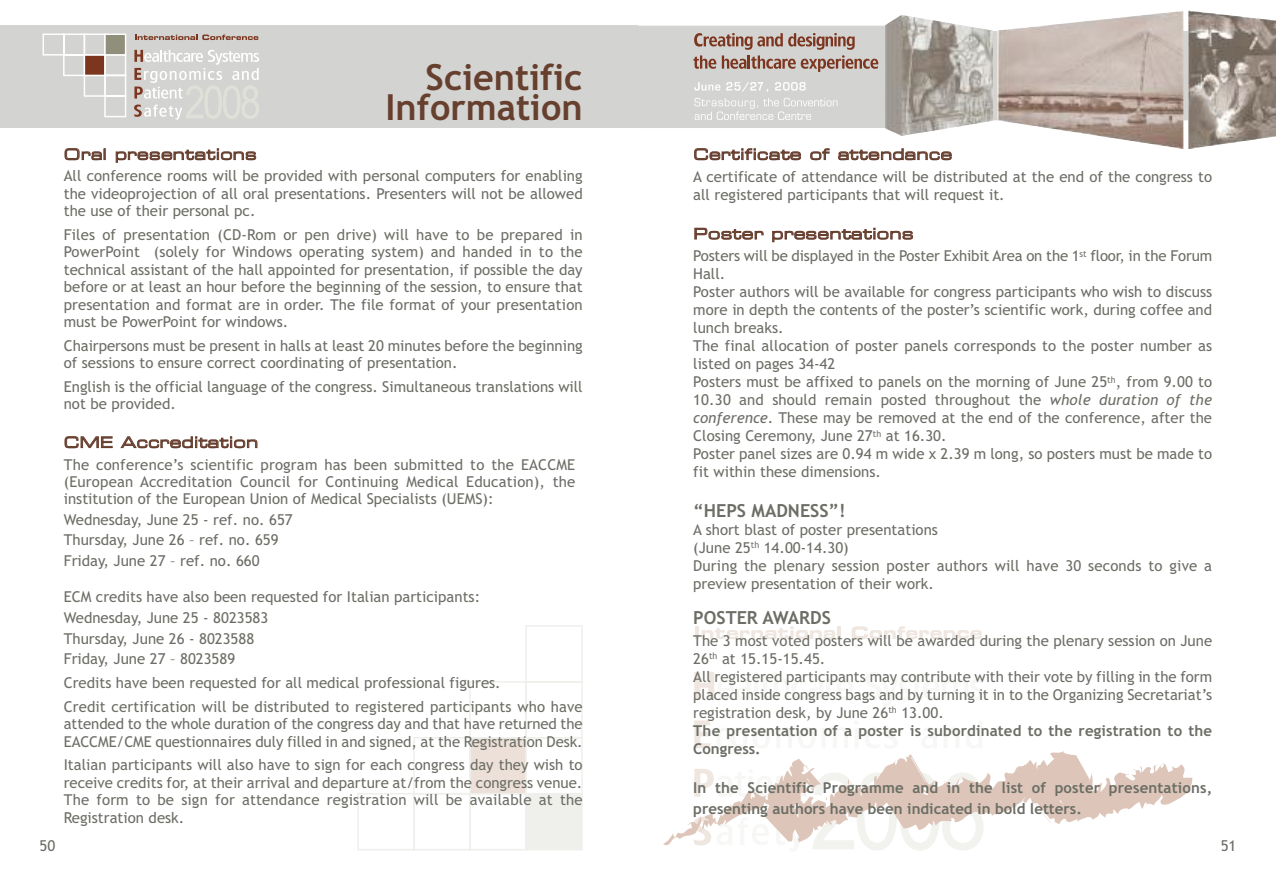
<style>
.page{position:relative;width:1276px;height:893px;background:#fff}
.page>*{position:absolute;margin:0;border:0;box-sizing:border-box;transform-origin:0 0}
.t1{font:700 36px/30px "Trebuchet MS";color:#673f2f;text-align:right}
.t2{font:18px "Trebuchet MS Bold OTF";color:#6c6e66}
.t3{font:15px/18px "Trebuchet MS";color:#6c6e66}
.t4{font:15px/18px "Trebuchet MS Bold OTF";letter-spacing:.01em;color:#6c6e66}
.t5{font:15px "Eurostile Extended Two";letter-spacing:.035em;color:#673f2f}
.s1{font-style:italic}
</style>
<div class="page">
<hr style="left:695px;top:626px;width:4px;height:13px;background:#efe6e0">
<svg style="left:701px;top:626px;width:134px;height:13px"></svg>
<hr style="left:837px;top:626px;width:4px;height:13px;background:#efe6e0">
<svg style="left:851px;top:626px;width:130px;height:13px"></svg>
<svg style="left:694px;top:720px;width:17px;height:28px"></svg>
<svg style="left:694px;top:672px;width:20px;height:28px"></svg>
<hr style="left:754px;top:672px;width:4px;height:28px;background:#f7f7f5">
<svg style="left:791px;top:751px;width:401px;height:71px"></svg>
<svg style="left:1011px;top:763px;width:63px;height:61px"></svg>
<svg style="left:663px;top:765px;width:320px;height:85px"></svg>
<svg style="left:638px;top:26px;width:549px;height:102px;background:#c7bfb9"></svg>
<svg style="left:693px;top:33px;width:185px;height:39px;background:#bba89f"></svg>
<svg style="left:694px;top:98px;width:143px;height:22px;background:#dadbd8"></svg>
<svg style="left:694px;top:82px;width:26px;height:9px"></svg>
<svg style="left:775px;top:82px;width:30px;height:9px"></svg>
<svg style="left:726px;top:82px;width:42px;height:10px"></svg>
<svg style="left:357px;top:625px;width:226px;height:225px"></svg>
<div style="left:0;top:26px;width:638px;height:102px;background:#d3d4d1"></div>
<svg style="left:43px;top:34px;width:84px;height:84px"></svg>
<div style="left:105px;top:34px;width:21px;height:21px;background:#908f7b"></div>
<div style="left:104px;top:34px;width:22px;height:22px;border:1px solid #fff"></div>
<svg style="left:135px;top:35px;width:123px;height:5px"></svg>
<svg style="left:134px;top:50px;width:125px;height:70px"></svg>
<img style="left:885px;top:15px;width:107px;height:107px">
<img style="left:1188px;top:11px;width:88px;height:134px">
<img style="left:997px;top:12px;width:176px;height:22px">
<h1 class="t1" style="left:385px;top:63px;width:199px">Scientific<br>Information</h1>
<p class="t3" style="left:40px;top:837px;width:17px">50</p>
<p class="t5" style="left:64px;top:149px;width:194px">Oral presentations</p>
<p class="t3" style="left:64px;top:167px;width:520px;line-height:17.4px;text-align:justify">All conference rooms will be provided with personal computers for enabling the videoprojection of all oral presentations. Presenters will not be allowed the use of their personal pc.</p>
<p class="t3" style="left:64px;top:226px;width:520px;line-height:17.4px;text-align:justify">Files of presentation (CD-Rom or pen drive) will have to be prepared in PowerPoint (solely for Windows operating system) and handed in to the technical assistant of the hall appointed for presentation, if possible the day before or at least an hour before the beginning of the session, to ensure that presentation and format are in order. The file format of your presentation must be PowerPoint for windows.</p>
<p class="t3" style="left:64px;top:337px;width:520px;line-height:17.4px">Chairpersons must be present in halls at least 20 minutes before the beginning of sessions to ensure correct coordinating of presentation.</p>
<p class="t3" style="left:64px;top:378px;width:520px;line-height:17.4px">English is the official language of the congress. Simultaneous translations will not be provided.</p>
<p class="t5" style="left:64px;top:437px;width:196px">CME Accreditation</p>
<p class="t3" style="left:64px;top:456px;width:513px;line-height:17.4px;text-align:justify">The conference’s scientific program has been submitted to the EACCME (European Accreditation Council for Continuing Medical Education), the institution of the European Union of Medical Specialists (UEMS):</p>
<p class="t3" style="left:64px;top:509px;width:230px;line-height:20.4px">Wednesday, June 25 - ref. no. 657<br>Thursday, June 26 – ref. no. 659<br>Friday, June 27 – ref. no. 660</p>
<p class="t3" style="left:64px;top:585px;width:418px;line-height:21.9px">ECM credits have also been requested for Italian participants:<br>Wednesday, June 25 - 8023583</p>
<p class="t3" style="left:64px;top:628px;width:192px;line-height:20.4px">Thursday, June 26 - 8023588<br>Friday, June 27 – 8023589</p>
<p class="t3" style="left:64px;top:671px;width:520px;line-height:23.9px">Credits have been requested for all medical professional figures.<br>Credit certification will be distributed to registered participants who have</p>
<p class="t3" style="left:64px;top:715px;width:520px;line-height:17.4px">attended to the whole duration of the congress day and that have returned the<br>EACCME/CME questionnaires duly filled in and signed, at the Registration Desk.</p>
<p class="t3" style="left:64px;top:756px;width:520px;line-height:17.4px;text-align:justify">Italian participants will also have to sign for each congress day they wish to receive credits for, at their arrival and departure at/from the congress venue.<br>The form to be sign for attendance registration will be available at the Registration desk.</p>
<p class="t5" style="left:693px;top:149px;width:260px">Certificate of attendance</p>
<p class="t3" style="left:693px;top:168px;width:520px">A certificate of attendance will be distributed at the end of the congress to all registered participants that will request it.</p>
<p class="t5" style="left:693px;top:228px;width:221px">Poster presentations</p>
<p class="t3" style="left:693px;top:247px;width:520px">Posters will be displayed in the Poster Exhibit Area on the 1<sup>st</sup> floor, in the Forum Hall.<br>Poster authors will be available for congress participants who wish to discuss more in depth the contents of the poster’s scientific work, during coffee and lunch breaks.<br>The final allocation of poster panels corresponds to the poster number as listed on pages 34-42<br>Posters must be affixed to panels on the morning of June 25<sup>th</sup>, from 9.00 to 10.30 and should remain posted throughout the <span class="s1">whole duration of the conference</span>. These may be removed at the end of the conference, after the Closing Ceremony, June 27<sup>th</sup> at 16.30.<br>Poster panel sizes are 0.94 m wide x 2.39 m long, so posters must be made to fit within these dimensions.</p>
<p class="t2" style="left:693px;top:500px;width:154px">“HEPS MADNESS”!</p>
<p class="t3" style="left:693px;top:521px;width:520px">A short blast of poster presentations<br>(June 25<sup>th</sup> 14.00-14.30)<br>During the plenary session poster authors will have 30 seconds to give a preview presentation of their work.</p>
<p class="t2" style="left:693px;top:607px;width:139px">POSTER AWARDS</p>
<p class="t3" style="left:693px;top:632px;width:520px">The 3 most voted posters will be awarded during the plenary session on June 26<sup>th</sup> at 15.15-15.45.<br>All registered participants may contribute with their vote by filling in the form placed inside congress bags and by turning it in to the Organizing Secretariat’s registration desk, by June 26<sup>th</sup> 13.00.</p>
<p class="t4" style="left:693px;top:722px;width:520px">The presentation of a poster is subordinated to the registration to the<br>Congress.</p>
<p class="t4" style="left:693px;top:777px;width:520px;line-height:21px">In the Scientific Programme and in the list of poster presentations, presenting authors have been indicated in bold letters.</p>
<p class="t3" style="left:1220px;top:837px;width:17px">51</p>
</div>
